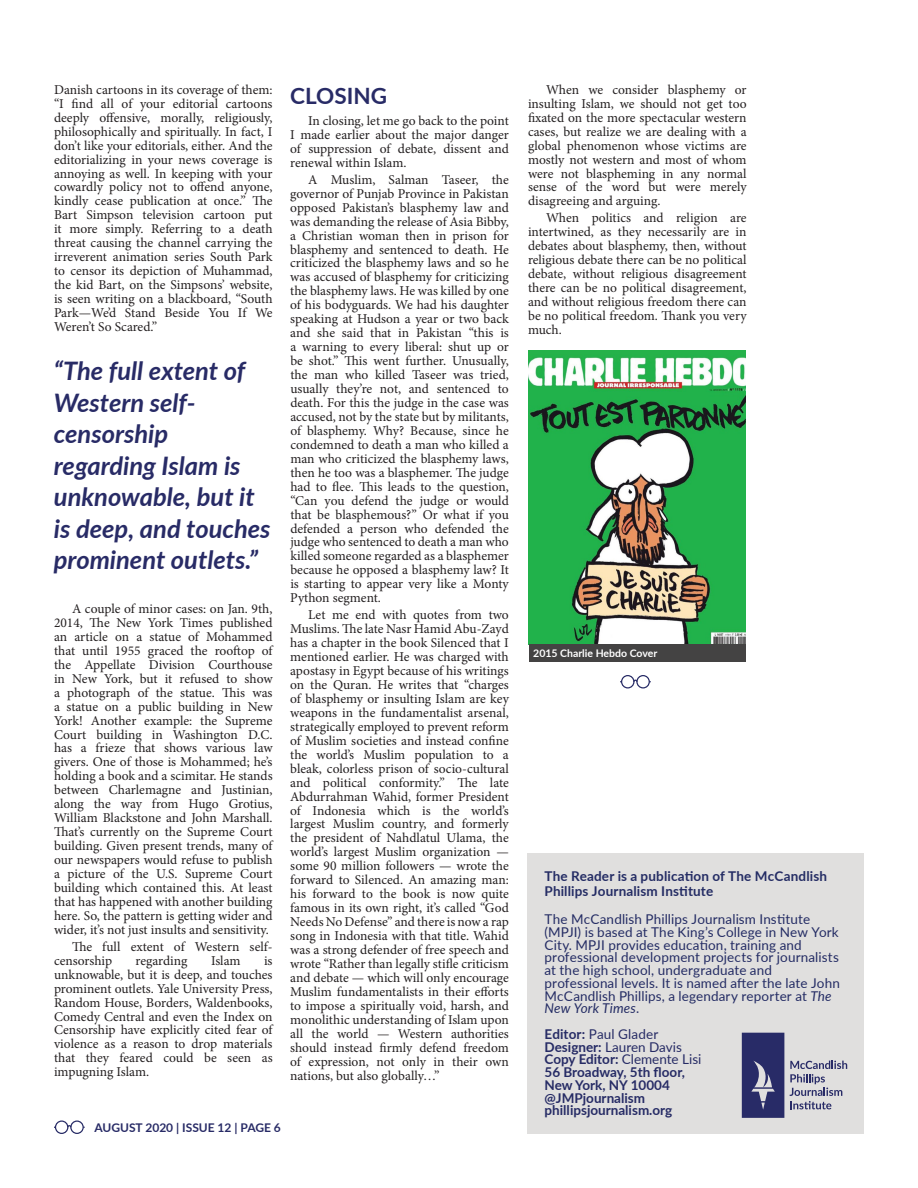
<style>
.page{position:relative;width:918px;height:1188px;background:#fff}
.page>*{position:absolute;margin:0;border:0;box-sizing:border-box;transform-origin:0 0}
.Pull_Quote{font:italic 700 25.5px/31.5px "Lato";color:#282b66}
.Heading{font:700 22.5px "Lato";color:#282b66}
.Body{font:13.5px/14px "Minion Pro";letter-spacing:-.005em;color:#231f20;text-align:justify}
.MPJI_Description{font:13.5px/12.8px "Lato";letter-spacing:.01em;color:#242c64}
.t1{font:700 13.5px "Lato";color:#262b65}
.MPJI_Description-2{font:700 13.5px/15px "Lato";letter-spacing:.01em;color:#242c64}
.MPJI_Description-3{font:13.5px "Lato";color:#262b65}
.Page_number{font:700 12px "Lato";color:#282b66}
.t2{font:700 10.5px "Lato";color:#fff}
.s1{font-style:italic}
.s2{font-weight:700}
</style>
<div class="page">
<div style="left:70px;top:1121px;width:14px;height:13px;border:1px solid #262a65;border-radius:50%"></div>
<div style="left:55px;top:1121px;width:13px;height:13px;border:1px solid #262a65;border-radius:50%"></div>
<svg style="left:67px;top:1124px;width:5px;height:4px"></svg>
<div style="left:527px;top:853px;width:337px;height:280px;background:#e0dfde"></div>
<svg style="left:790px;top:1061px;width:57px;height:48px"></svg>
<svg style="left:742px;top:1033px;width:42px;height:85px;background:#393c72"></svg>
<div style="left:636px;top:675px;width:14px;height:13px;border:1px solid #262a65;border-radius:50%"></div>
<div style="left:621px;top:675px;width:14px;height:13px;border:1px solid #262a65;border-radius:50%"></div>
<svg style="left:633px;top:679px;width:5px;height:4px"></svg>
<img style="left:529px;top:350px;width:217px;height:294px">
<div style="left:529px;top:644px;width:217px;height:18px;background:#444343"></div>
<p class="Body" style="left:54px;top:83px;width:220px">Danish cartoons in its coverage of them: “I find all of your editorial cartoons deeply offensive, morally, religiously, philosophically and spiritually. In fact, I don’t like your editorials, either. And the editorializing in your news coverage is annoying as well. In keeping with your cowardly policy not to offend anyone, kindly cease publication at once.” The Bart Simpson television cartoon put it more simply. Referring to a death threat causing the channel carrying the irreverent animation series South Park to censor its depiction of Muhammad, the kid Bart, on the Simpsons’ website, is seen writing on a blackboard, “South Park—We’d Stand Beside You If We Weren’t So Scared.”</p>
<p class="Pull_Quote" style="left:54px;top:354px;width:218px">“The full extent of<br>Western self&shy;censorship regarding Islam is unknowable, but it is deep, and touches prominent outlets.”</p>
<p class="Body" style="left:54px;top:602px;width:220px;text-indent:18px">A couple of minor cases: on Jan. 9th, 2014, The New York Times published an article on a statue of Mohammed that until 1955 graced the rooftop of the Appellate Division Courthouse in New York, but it refused to show a photograph of the statue. This was a statue on a public building in New York! Another example: the Supreme Court building in Washington D.C. has a frieze that shows various law givers. One of those is Mohammed; he’s holding a book and a scimitar. He stands between Charlemagne and Justinian, along the way from Hugo Grotius, William Blackstone and John Marshall.<br>That’s currently on the Supreme Court building. Given present trends, many of our newspapers would refuse to publish a picture of the U.S. Supreme Court building which contained this. At least that has happened with another building here. So, the pattern is getting wider and wider, it’s not just insults and sensitivity.</p>
<p class="Body" style="left:54px;top:940px;width:220px;text-indent:18px">The full extent of Western self&shy;censorship</p>
<p class="Body" style="left:136px;top:953px;width:53px">regarding</p>
<p class="Body" style="left:211px;top:953px;width:31px">Islam</p>
<p class="Body" style="left:54px;top:953px;width:220px;text-indent:210px">is unknowable, but it is deep, and touches prominent outlets. Yale University Press, Random House, Borders, Waldenbooks, Comedy Central and even the Index on Censorship have explicitly cited fear of violence as a reason to drop materials that they feared could be seen as impugning Islam.</p>
<p class="Heading" style="left:290px;top:79px;width:98px">CLOSING</p>
<p class="Body" style="left:290px;top:114px;width:220px;text-indent:18px">In closing, let me go back to the point I made earlier about the major danger of suppression of debate, dissent and renewal within Islam.</p>
<p class="Body" style="left:290px;top:173px;width:220px;text-indent:18px">A Muslim, Salman Taseer, the governor of Punjab Province in Pakistan opposed Pakistan’s blasphemy law and was demanding the release of Asia Bibby, a Christian woman then in prison for blasphemy and sentenced to death. He criticized the blasphemy laws and so he was accused of blasphemy for criticizing the blasphemy laws. He was killed by one of his bodyguards. We had his daughter speaking at Hudson a year or two back and she said that in Pakistan “this is a warning to every liberal: shut up or be shot.” This went further. Unusually, the man who killed Taseer was tried, usually they’re not, and sentenced to death. For this the judge in the case was accused, not by the state but by militants, of blasphemy. Why? Because, since he condemned to death a man who killed a man who criticized the blasphemy laws, then he too was a blasphemer. The judge had to flee. This leads to the question, “Can you defend the judge or would that be blasphemous?” Or what if you defended a person who defended the judge who sentenced to death a man who killed someone regarded as a blasphemer because he opposed a blasphemy law? It is starting to appear very like a Monty Python segment.</p>
<p class="Body" style="left:290px;top:608px;width:220px;text-indent:18px">Let me end with quotes from two Muslims. The late Nasr Hamid Abu-Zayd has a chapter in the book Silenced that I mentioned earlier. He was charged with apostasy in Egypt because of his writings on the Quran. He writes that “charges of blasphemy or insulting Islam are key weapons in the fundamentalist arsenal, strategically employed to prevent reform of Muslim societies and instead confine the world’s Muslim population to a bleak, colorless prison of socio-cultural and political conformity.” The late Abdurrahman Wahid, former President of Indonesia which is the world’s largest Muslim country, and formerly the president of Nahdlatul Ulama, the world’s largest Muslim organization — some 90 million followers — wrote the forward to Silenced. An amazing man: his forward to the book is now quite famous in its own right, it’s called “God Needs No Defense” and there is now a rap song in Indonesia with that title. Wahid was a strong defender of free speech and wrote “Rather than legally stifle criticism and debate — which will only encourage Muslim fundamentalists in their efforts to impose a spiritually void, harsh, and monolithic understanding of Islam upon all the world — Western authorities should instead firmly defend freedom of expression, not only in their own nations, but also globally…”</p>
<p class="Page_number" style="left:94px;top:1119px;width:188px">AUGUST 2020 | ISSUE 12 | PAGE 6</p>
<p class="Body" style="left:528px;top:83px;width:220px;text-indent:18px">When we consider blasphemy or insulting Islam, we should not get too fixated on the more spectacular western cases, but realize we are dealing with a global phenomenon whose victims are mostly not western and most of whom were not blaspheming in any normal sense of the word but were merely disagreeing and arguing.</p>
<p class="Body" style="left:528px;top:211px;width:220px;text-indent:18px">When politics and religion are intertwined, as they necessarily are in debates about blasphemy, then, without religious debate there can be no political debate, without religious disagreement there can be no political disagreement, and without religious freedom there can be no political freedom. Thank you very much.</p>
<p class="t2" style="left:533px;top:646px;width:126px">2015 Charlie Hebdo Cover</p>
<p class="MPJI_Description-2" style="left:545px;top:868px;width:284px">The Reader is a publication of The McCandlish<br>Phillips Journalism Institute</p>
<p class="MPJI_Description" style="left:545px;top:912px;width:297px">The McCandlish Phillips Journalism Institute (MPJI) is based at The King’s College in New York City. MPJI provides education, training and professional development projects for journalists at the high school, undergraduate and professional levels. It is named after the late John McCandlish Phillips, a legendary reporter at <span class="s1">The New York Times</span>.</p>
<p class="MPJI_Description-3" style="left:545px;top:1024px;width:115px"><span class="s2">Editor:</span> Paul Glader</p>
<p class="MPJI_Description-3" style="left:545px;top:1037px;width:139px"><span class="s2">Designer:</span> Lauren Davis</p>
<p class="MPJI_Description-3" style="left:545px;top:1050px;width:158px"><span class="s2">Copy Editor:</span> Clemente Lisi</p>
<p class="t1" style="left:545px;top:1062px;width:142px">56 Broadway, 5th floor,</p>
<p class="t1" style="left:545px;top:1075px;width:127px">New York, NY 10004</p>
<p class="t1" style="left:545px;top:1088px;width:102px">@JMPjournalism</p>
<p class="t1" style="left:545px;top:1101px;width:129px">phillipsjournalism.org</p>
</div>
